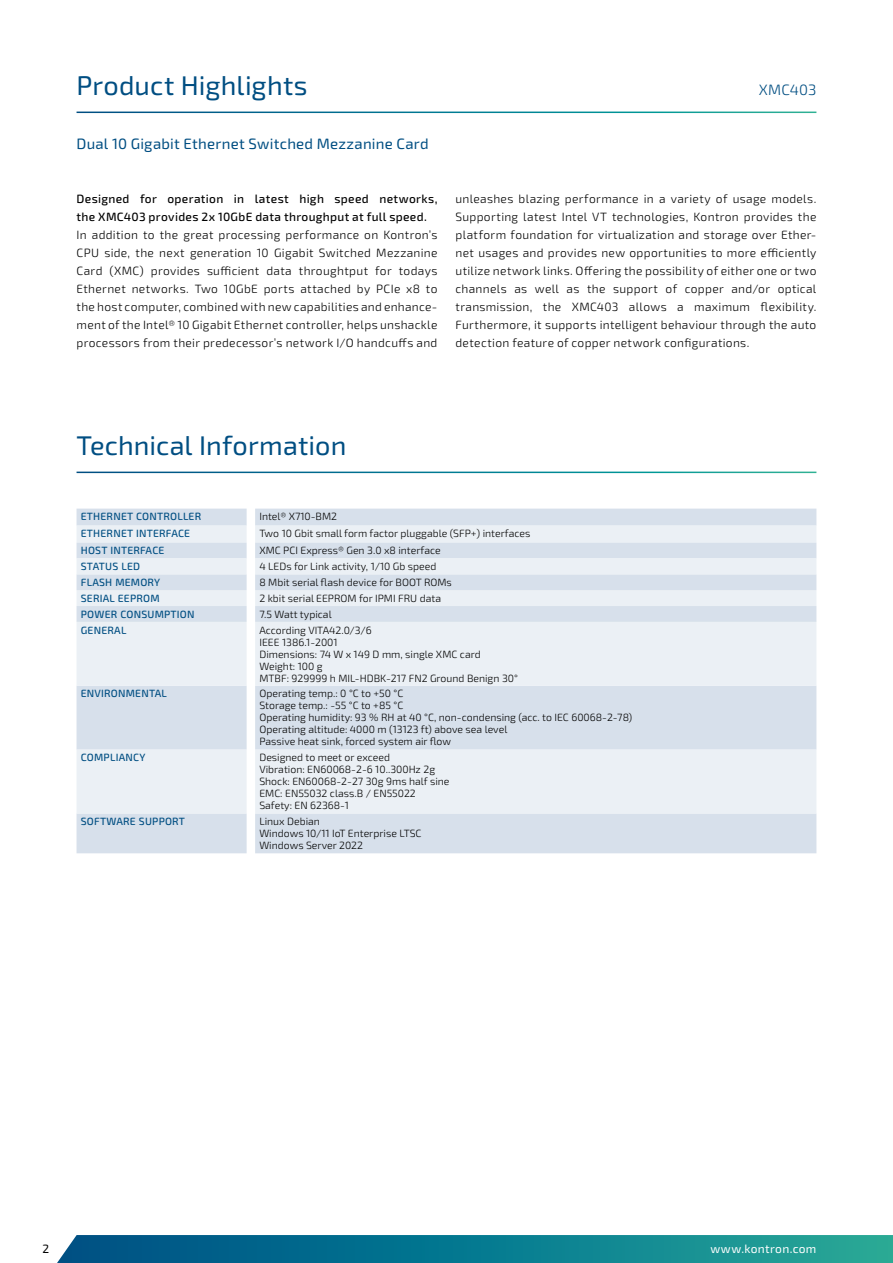
<style>
.page{position:relative;width:893px;height:1263px;background:#fff}
.page>*{position:absolute;margin:0;border:0;box-sizing:border-box;transform-origin:0 0}
.t1{font:27px "Sn T";letter-spacing:.005em;color:#004e82}
.t2{font:15px "Sn T";letter-spacing:.015em;color:#004e82}
.t3{font:300 15px "Sn T";letter-spacing:.015em;color:#004e82}
.t4{font:300 12px/18px "Sn T";letter-spacing:.025em;color:#000;text-align:justify}
.t5{font:500 12px/18px "Sn T";letter-spacing:.03em;color:#000}
.t6{font:12px "Sn T";letter-spacing:.025em;color:#fff}
.t7{font:12px "Sn T";color:#000}
.t8{font:300 10.5px/12px "Sn T";color:#000}
.t9{font:500 10.5px "Sn T";letter-spacing:.02em;color:#004e82}
</style>
<div class="page">
<svg style="left:57px;top:1235px;width:836px;height:28px;background:#0f7d90"></svg>
<div style="left:77px;top:509px;width:739px;height:344px;background:#d7e0eb"></div>
<div style="left:77px;top:526px;width:739px;height:17px;background:#ebf0f5"></div>
<div style="left:77px;top:543px;width:739px;height:15px;background:#d7e0eb"></div>
<svg style="left:77px;top:558px;width:739px;height:255px;background:#e3eaf1"></svg>
<h1 class="t1" style="left:77px;top:69px;width:233px">Product Highlights</h1>
<p class="t3" style="left:759px;top:81px;width:59px">XMC403</p>
<p class="t2" style="left:77px;top:135px;width:354px">Dual 10 Gigabit Ethernet Switched Mezzanine Card</p>
<p class="t5" style="left:77px;top:190px;width:362px">Designed for operation in latest high speed networks, the XMC403 provides 2x 10GbE data throughput at full speed.</p>
<p class="t4" style="left:77px;top:226px;width:362px">In addition to the great processing performance on Kontron’s CPU side, the next generation 10 Gigabit Switched Mezzanine Card (XMC) provides sufficient data throughtput for todays Ethernet networks. Two 10GbE ports attached by PCIe x8 to the host computer, combined with new capabilities and enhance&shy;ment of the Intel® 10 Gigabit Ethernet controller, helps unshackle processors from their predecessor’s network I/O handcuffs and</p>
<p class="t4" style="left:455px;top:190px;width:362px">unleashes blazing performance in a variety of usage models.<br>Supporting latest Intel VT technologies, Kontron provides the platform foundation for virtualization and storage over Ether&shy;net usages and provides new opportunities to more efficiently utilize network links. Offering the possibility of either one or two channels as well as the support of copper and/or optical transmission, the XMC403 allows a maximum flexibility.<br>Furthermore, it supports intelligent behaviour through the auto detection feature of copper network configurations.</p>
<h1 class="t1" style="left:77px;top:429px;width:271px">Technical Information</h1>
<p class="t9" style="left:81px;top:510px;width:122px">ETHERNET CONTROLLER</p>
<p class="t8" style="left:259px;top:511px;width:79px">Intel® X710-BM2</p>
<p class="t9" style="left:81px;top:527px;width:111px">ETHERNET INTERFACE</p>
<p class="t8" style="left:259px;top:528px;width:273px">Two 10 Gbit small form factor pluggable (SFP+) interfaces</p>
<p class="t9" style="left:81px;top:544px;width:85px">HOST INTERFACE</p>
<p class="t8" style="left:259px;top:545px;width:183px">XMC PCI Express® Gen 3.0 x8 interface</p>
<p class="t9" style="left:81px;top:560px;width:61px">STATUS LED</p>
<p class="t8" style="left:259px;top:561px;width:178px">4 LEDs for Link activity, 1/10 Gb speed</p>
<p class="t9" style="left:81px;top:576px;width:81px">FLASH MEMORY</p>
<p class="t8" style="left:259px;top:576px;width:194px">8 Mbit serial flash device for BOOT ROMs</p>
<p class="t9" style="left:81px;top:592px;width:80px">SERIAL EEPROM</p>
<p class="t8" style="left:259px;top:592px;width:183px">2 kbit serial EEPROM for IPMI FRU data</p>
<p class="t9" style="left:81px;top:608px;width:115px">POWER CONSUMPTION</p>
<p class="t8" style="left:259px;top:608px;width:74px">7.5 Watt typical</p>
<p class="t9" style="left:81px;top:624px;width:47px">GENERAL</p>
<p class="t8" style="left:259px;top:624px;width:260px">According VITA42.0/3/6<br>IEEE 1386.1-2001<br>Dimensions: 74 W x 149 D mm, single XMC card<br>Weight: 100 g<br>MTBF: 929999 h MIL-HDBK-217 FN2 Ground Benign 30°</p>
<p class="t9" style="left:81px;top:687px;width:88px">ENVIRONMENTAL</p>
<p class="t8" style="left:259px;top:688px;width:374px">Operating temp.: 0 °C to +50 °C<br>Storage temp.: -55 °C to +85 °C<br>Operating humidity: 93 % RH at 40 °C, non-condensing (acc. to IEC 60068-2-78)<br>Operating altitude: 4000 m (13123 ft) above sea level<br>Passive heat sink, forced system air flow</p>
<p class="t9" style="left:81px;top:751px;width:66px">COMPLIANCY</p>
<p class="t8" style="left:259px;top:752px;width:192px">Designed to meet or exceed<br>Vibration: EN60068-2-6 10..300Hz 2g<br>Shock: EN60068-2-27 30g 9ms half sine<br>EMC: EN55032 class.B / EN55022<br>Safety: EN 62368-1</p>
<p class="t9" style="left:81px;top:815px;width:106px">SOFTWARE SUPPORT</p>
<p class="t8" style="left:259px;top:816px;width:164px">Linux Debian<br>Windows 10/11 IoT Enterprise LTSC<br>Windows Server 2022</p>
<p class="t7" style="left:43px;top:1242px;width:8px">2</p>
<p class="t6" style="left:710px;top:1242px;width:108px">www.kontron.com</p>
</div>
